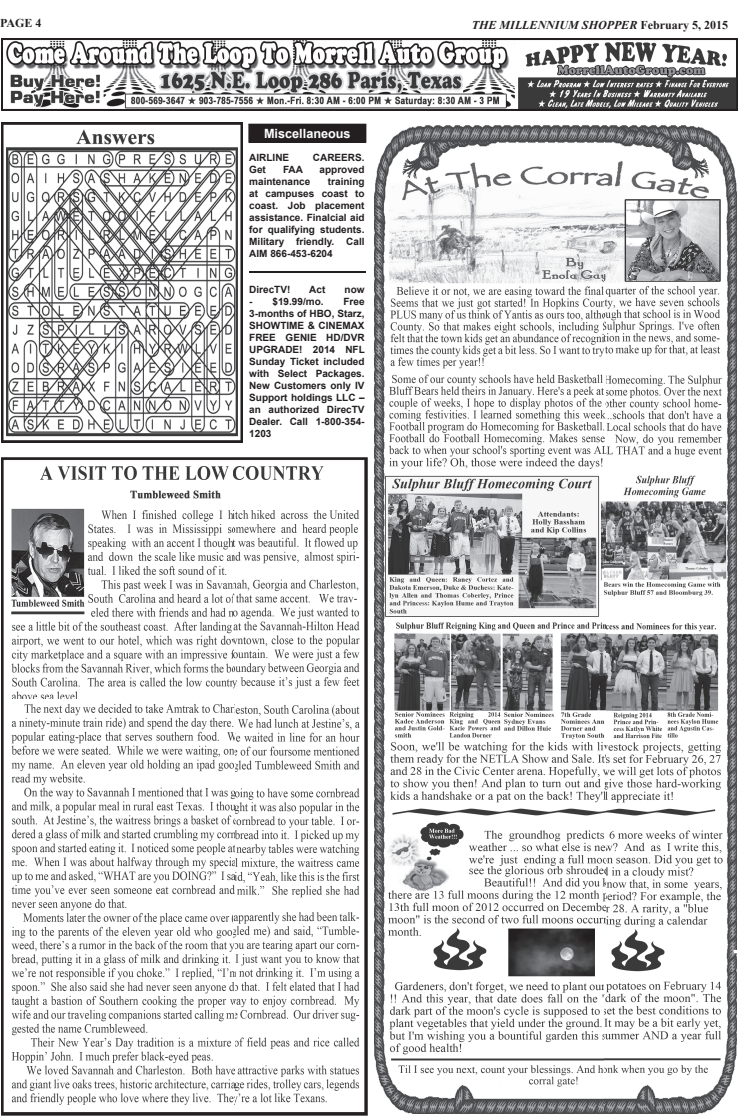
<style>
.page{position:relative;width:738px;height:1116px;background:#fff}
.page>*{position:absolute;margin:0;border:0;box-sizing:border-box;transform-origin:0 0}
.t1{font:700 12.7px "Arial";color:#fff}
.t2{font:italic 700 12px "Times New Roman";color:#231f20}
.t3{font:700 12px "Times New Roman";color:#231f20}
.t4{font:700 10px/12px "Arial";color:#231f20;text-align:justify}
.s1{font-style:normal}
</style>
<div class="page">
<img style="left:2px;top:38px;width:736px;height:72px">
<div style="left:248px;top:124px;width:118px;height:19px;background:#231f20"></div>
<img style="left:1px;top:457px;width:367px;height:659px">
<img style="left:1px;top:122px;width:242px;height:320px">
<img style="left:374px;top:126px;width:363px;height:988px">
<hr style="left:249px;top:271px;width:117px;height:2px;background:#231f20">
<p class="t3" style="left:0;top:14px;width:43px">PAGE 4</p>
<p class="t2" style="left:472px;top:16px;width:258px">THE MILLENNIUM SHOPPER <span class="s1">February 5, 2015</span></p>
<p class="t1" style="left:264px;top:125px;width:88px">Miscellaneous</p>
<p class="t4" style="left:249px;top:151px;width:41px">AIRLINE</p>
<p class="t4" style="left:313px;top:151px;width:53px">CAREERS.</p>
<p class="t4" style="left:249px;top:163px;width:18px">Get</p>
<p class="t4" style="left:283px;top:163px;width:21px">FAA</p>
<p class="t4" style="left:320px;top:163px;width:47px">approved</p>
<p class="t4" style="left:249px;top:175px;width:63px">maintenance</p>
<p class="t4" style="left:249px;top:175px;width:117px;text-indent:79px">training at campuses coast to coast. Job placement assistance. Finalcial aid for qualifying students.<br>Military friendly. Call AIM 866-453-6204</p>
<p class="t4" style="left:249px;top:283px;width:43px">DirecTV!</p>
<p class="t4" style="left:309px;top:283px;width:18px">Act</p>
<p class="t4" style="left:345px;top:283px;width:21px">now</p>
<p class="t4" style="left:249px;top:295px;width:76px">- $19.99/mo.</p>
<p class="t4" style="left:249px;top:295px;width:117px;text-indent:94px">Free 3-months of HBO, Starz, SHOWTIME &amp; CINEMAX FREE GENIE HD/DVR UPGRADE! 2014 NFL Sunday Ticket included with Select Packages.<br>New Customers only IV Support holdings LLC – an authorized DirecTV Dealer. Call 1-800-354- 1203</p>
</div>
